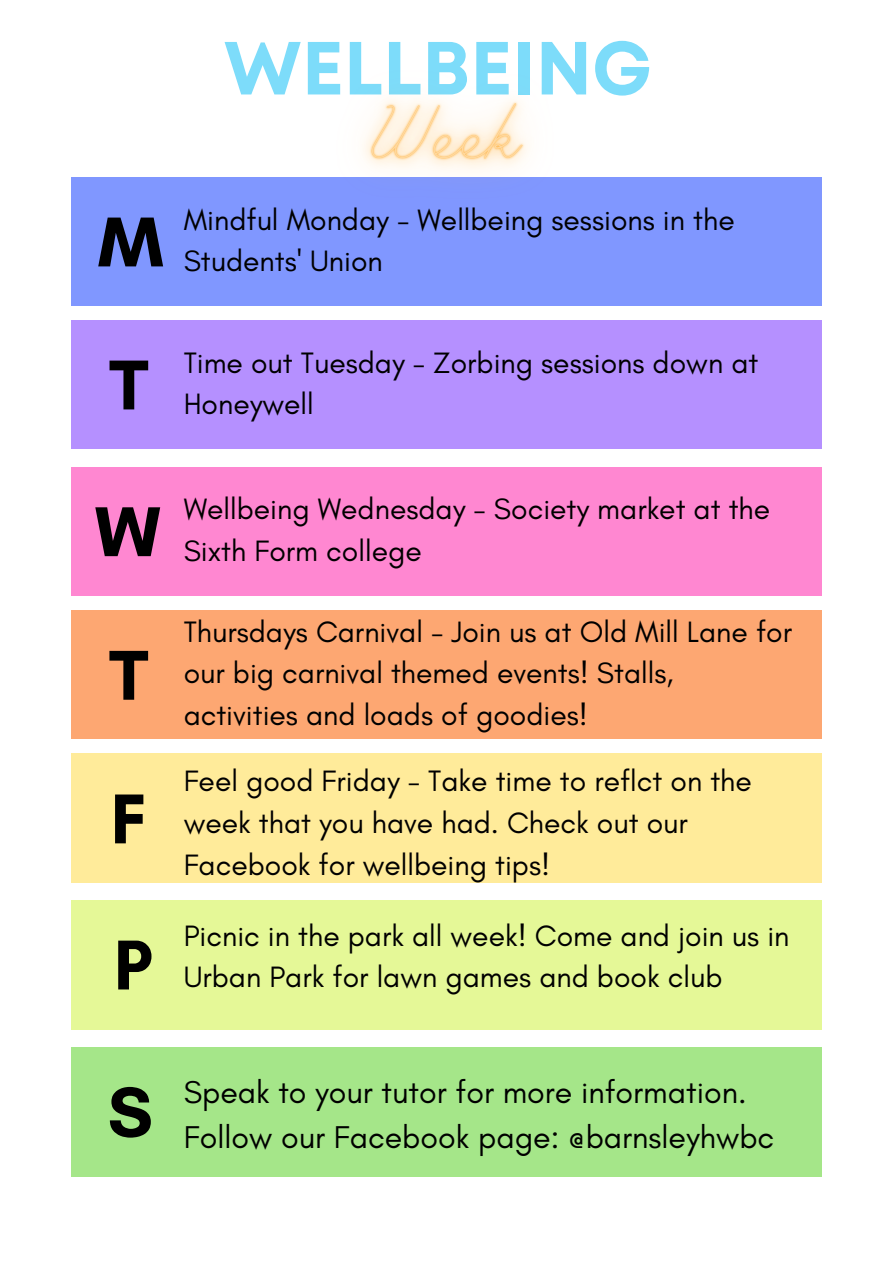
<style>
.page{position:relative;width:893px;height:1263px;background:#fff}
.page>*{position:absolute;margin:0;border:0;box-sizing:border-box;transform-origin:0 0}
.t1{font:700 75px "Mont";color:#7ddcfa}
.t2{font:700 71.85px/145px "Glacial Indifference";color:#000}
.t3{font:32.1px/44.5px "Glacial Indifference";color:#000}
.t4{font:30px/41.6px "Glacial Indifference";color:#000}
</style>
<div class="page">
<div style="left:71px;top:177px;width:751px;height:128px;background:#8097ff"></div>
<div style="left:71px;top:320px;width:751px;height:129px;background:#b590ff"></div>
<div style="left:71px;top:467px;width:751px;height:129px;background:#ff87d1"></div>
<div style="left:71px;top:610px;width:751px;height:129px;background:#fda772"></div>
<div style="left:71px;top:754px;width:751px;height:128px;background:#ffeb9a"></div>
<div style="left:71px;top:900px;width:751px;height:129px;background:#e5f897"></div>
<div style="left:71px;top:1047px;width:751px;height:129px;background:#a5e689"></div>
<img style="left:363px;top:99px;width:165px;height:71px">
<h1 class="t1" style="left:224px;top:40px;width:430px">WELLBEING</h1>
<h2 class="t2" style="left:95px;top:169px;width:70px">M<br>T<br>W<br>T<br>F<br>P<br>S</h2>
<p class="t4" style="left:184px;top:198px;width:552px">Mindful Monday - Wellbeing sessions in the<br>Students' Union</p>
<p class="t4" style="left:184px;top:341px;width:576px">Time out Tuesday - Zorbing sessions down at<br>Honeywell</p>
<p class="t4" style="left:184px;top:488px;width:588px">Wellbeing Wednesday - Society market at the<br>Sixth Form college</p>
<p class="t4" style="left:184px;top:610px;width:610px">Thursdays Carnival - Join us at Old Mill Lane for our big carnival themed events! Stalls, activities and loads of goodies!</p>
<p class="t4" style="left:184px;top:760px;width:570px">Feel good Friday - Take time to reflct on the week that you have had. Check out our<br>Facebook for wellbeing tips!</p>
<p class="t4" style="left:184px;top:914px;width:607px">Picnic in the park all week! Come and join us in<br>Urban Park for lawn games and book club</p>
<p class="t3" style="left:184px;top:1070px;width:592px">Speak to your tutor for more information.<br>Follow our Facebook page: @barnsleyhwbc</p>
</div>
